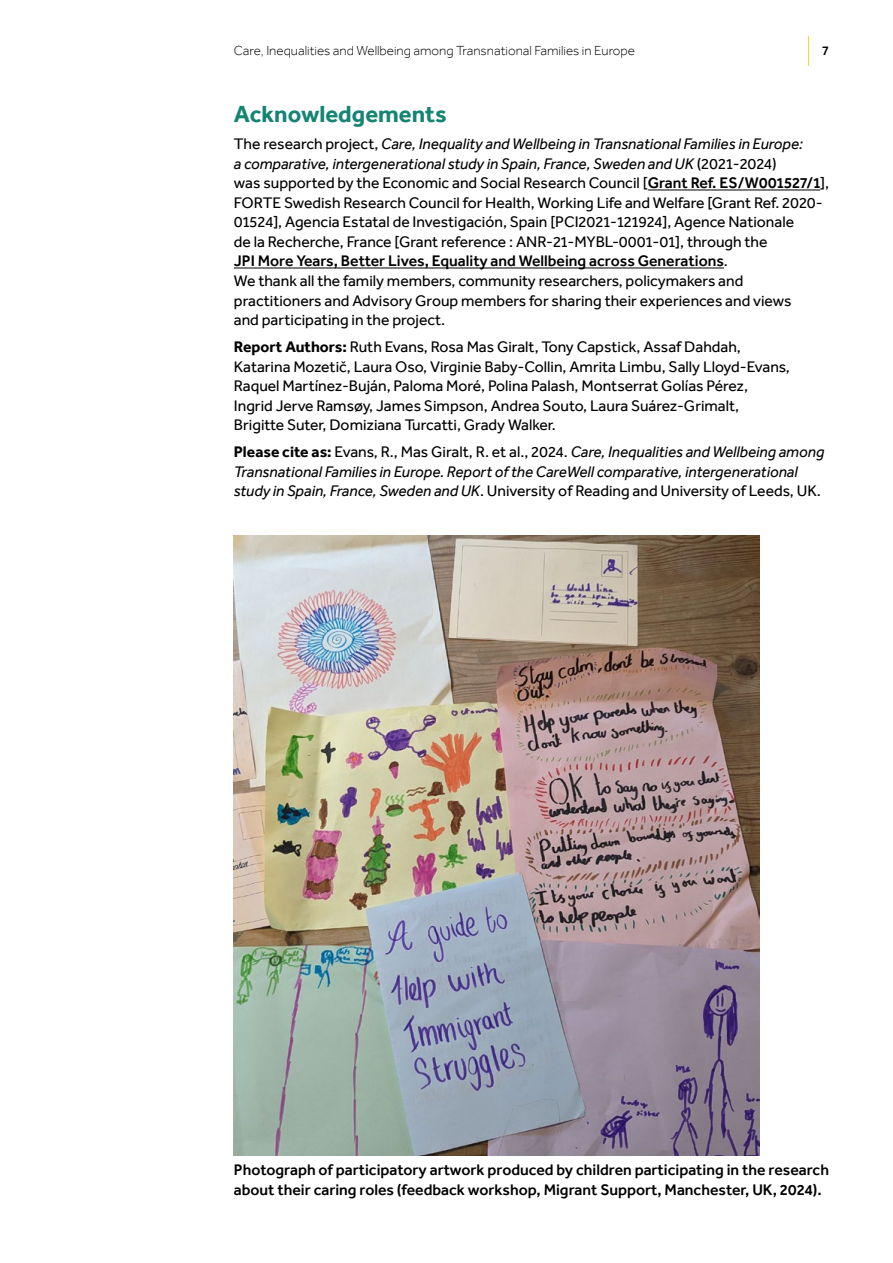
<style>
.page{position:relative;width:893px;height:1263px;background:#fff}
.page>*{position:absolute;margin:0;border:0;box-sizing:border-box;transform-origin:0 0}
.t1{font:700 24px "Effra";color:#158473}
.BODY{font:15.75px/19.5px "Effra";color:#000}
.BODY-2{font:italic 15.75px/19.5px "Effra";color:#000}
.RDG_A4C_Caption{font:500 15.75px/19.5px "Effra";color:#000}
.t2{font:300 13.5px "Effra";color:#000}
.t3{font:500 13.5px "Effra";color:#000}
.s1{font-style:italic}
.s2{font-weight:500}
.s3{font-weight:700}
.s4{font-weight:700;font-style:normal}
.s5{font-style:normal}
</style>
<div class="page">
<hr style="left:808px;top:36px;width:1px;height:30px;background:#fdcf41">
<hr style="left:648px;top:190px;width:172px;height:1px;background:#000">
<hr style="left:234px;top:268px;width:490px;height:1px;background:#000">
<img style="left:234px;top:536px;width:525px;height:619px">
<p class="t2" style="left:234px;top:43px;width:403px">Care, Inequalities and Wellbeing among Transnational Families in Europe</p>
<p class="t3" style="left:822px;top:43px;width:9px">7</p>
<h2 class="t1" style="left:234px;top:100px;width:214px">Acknowledgements</h2>
<p class="BODY" style="left:234px;top:134px;width:597px">The research project, <span class="s1">Care, Inequality and Wellbeing in Transnational Families in Europe:<br>a comparative, intergenerational study in Spain, France, Sweden and UK</span> (2021-2024)<br>was supported by the Economic and Social Research Council [<span class="s2">Grant Ref. ES/W001527/1</span>], FORTE Swedish Research Council for Health, Working Life and Welfare [Grant Ref. 2020- 01524], Agencia Estatal de Investigación, Spain [PCI2021-121924], Agence Nationale<br>de la Recherche, France [Grant reference : ANR-21-MYBL-0001-01], through the<br><span class="s2">JPI More Years, Better Lives, Equality and Wellbeing across Generations</span>.<br>We thank all the family members, community researchers, policymakers and practitioners and Advisory Group members for sharing their experiences and views<br>and participating in the project.</p>
<p class="BODY" style="left:234px;top:337px;width:558px"><span class="s3">Report Authors:</span> Ruth Evans, Rosa Mas Giralt, Tony Capstick, Assaf Dahdah, Katarina Mozetič, Laura Oso, Virginie Baby-Collin, Amrita Limbu, Sally Lloyd‑Evans, Raquel Martínez-Buján, Paloma Moré, Polina Palash, Montserrat Golías Pérez, Ingrid Jerve Ramsøy, James Simpson, Andrea Souto, Laura Suárez-Grimalt, Brigitte Suter, Domiziana Turcatti, Grady Walker.</p>
<p class="BODY-2" style="left:234px;top:442px;width:592px"><span class="s4">Please cite as:</span> <span class="s5">Evans, R., Mas Giralt, R. et al., 2024.</span> Care, Inequalities and Wellbeing among<br>Transnational Families in Europe. Report of the CareWell comparative, intergenerational study in Spain, France, Sweden and UK<span class="s5">. University of Reading and University of Leeds, UK.</span></p>
<p class="RDG_A4C_Caption" style="left:234px;top:1160px;width:597px">Photograph of participatory artwork produced by children participating in the research about their caring roles (feedback workshop, Migrant Support, Manchester, UK, 2024).</p>
</div>
